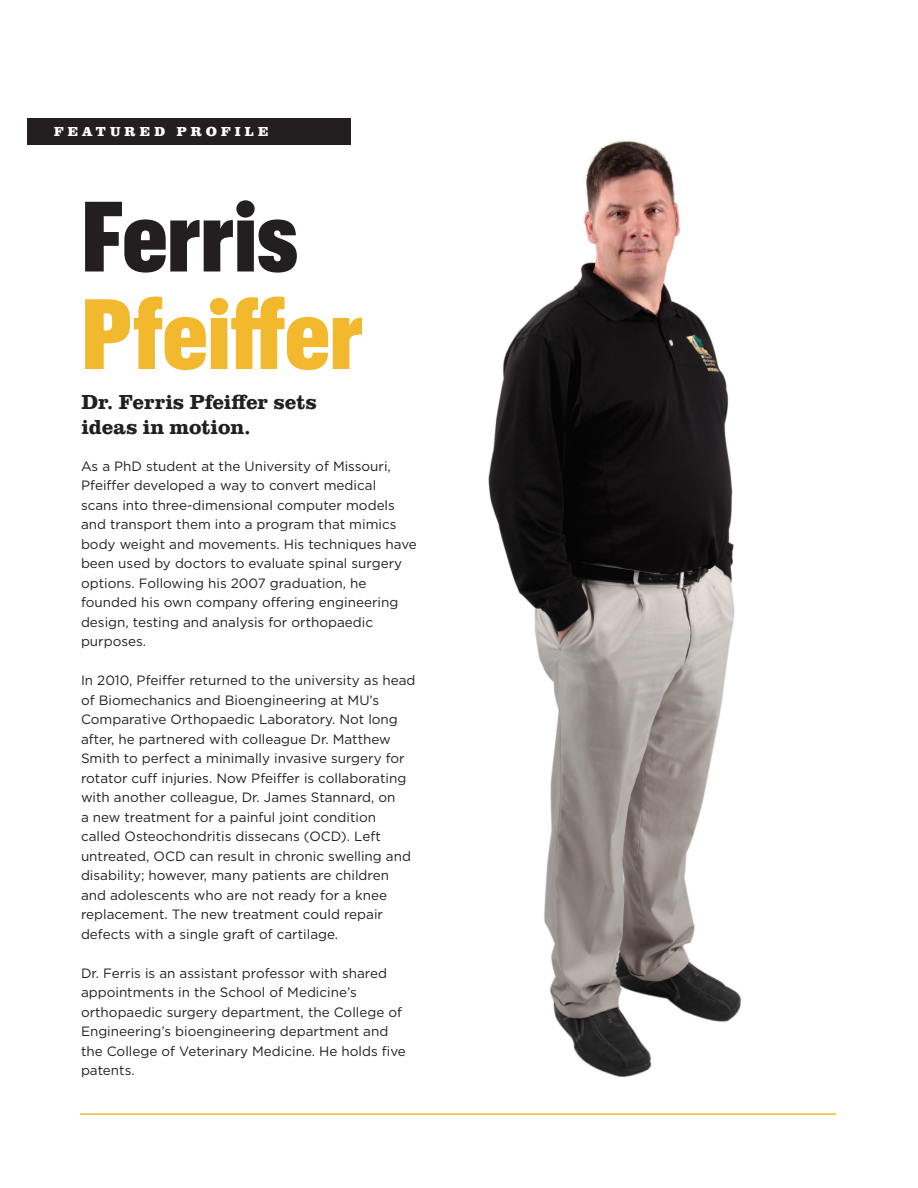
<style>
.page{position:relative;width:918px;height:1188px;background:#fff}
.page>*{position:absolute;margin:0;border:0;box-sizing:border-box;transform-origin:0 0}
.H1__large{font:900 97.5px/97.5px "Graphik Cond";color:#f2b92f}
.H2__deck_supporting{font:700 21px/25.5px "Clarendon URW";color:#231f20}
.Body_Copy{font:13.5px/19.5px "Gotham";color:#231f20}
.H3__story_category{font:700 expanded 13.5px "Clarendon URW";letter-spacing:.3em;color:#fff}
.s1{color:#231f20}
</style>
<div class="page">
<img style="left:488px;top:141px;width:253px;height:937px">
<hr style="left:80px;top:1113px;width:756px;height:2px;background:#f2b92f">
<div style="left:27px;top:118px;width:324px;height:27px;background:#231f20"></div>
<p class="H3__story_category" style="left:54px;top:124px;width:216px">FEATURED PROFILE</p>
<p class="H1__large" style="left:81px;top:180px;width:284px"><span class="s1">Ferris<br></span>Pfeiffer</p>
<p class="H2__deck_supporting" style="left:81px;top:389px;width:237px">Dr. Ferris Pfeiffer sets ideas in motion.</p>
<p class="Body_Copy" style="left:81px;top:456px;width:337px">As a PhD student at the University of Missouri, Pfeiffer developed a way to convert medical<br>scans into three-dimensional computer models and transport them into a program that mimics body weight and movements. His techniques have been used by doctors to evaluate spinal surgery options. Following his 2007 graduation, he founded his own company offering engineering design, testing and analysis for orthopaedic purposes.</p>
<p class="Body_Copy" style="left:81px;top:671px;width:336px">In 2010, Pfeiffer returned to the university as head of Biomechanics and Bioengineering at MU’s Comparative Orthopaedic Laboratory. Not long after, he partnered with colleague Dr. Matthew Smith to perfect a minimally invasive surgery for rotator cuff injuries. Now Pfeiffer is collaborating with another colleague, Dr. James Stannard, on<br>a new treatment for a painful joint condition called Osteochondritis dissecans (OCD). Left untreated, OCD can result in chronic swelling and disability; however, many patients are children and adolescents who are not ready for a knee replacement. The new treatment could repair defects with a single graft of cartilage.</p>
<p class="Body_Copy" style="left:81px;top:963px;width:326px">Dr. Ferris is an assistant professor with shared appointments in the School of Medicine’s orthopaedic surgery department, the College of Engineering’s bioengineering department and the College of Veterinary Medicine. He holds five patents.</p>
</div>
